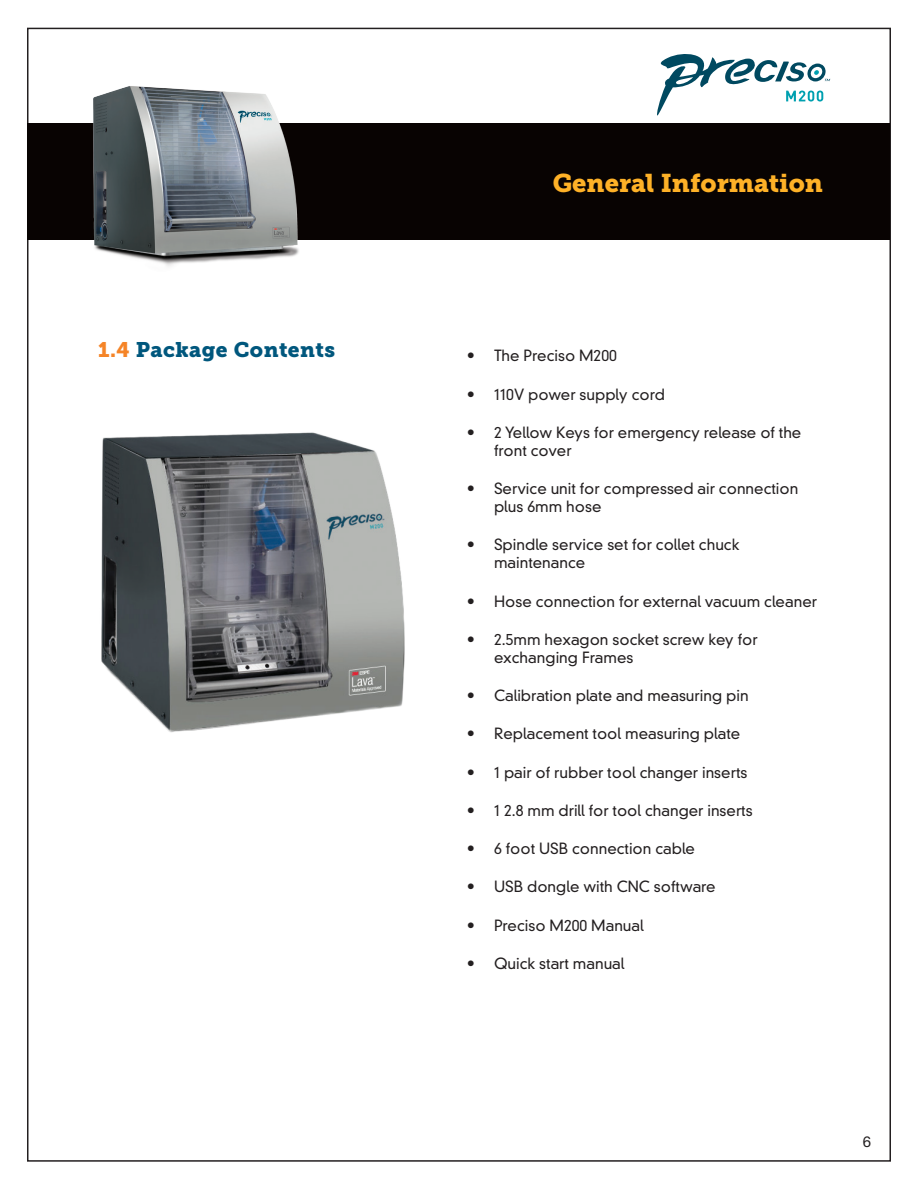
<style>
.page{position:relative;width:918px;height:1188px;background:#fff}
.page>*{position:absolute;margin:0;border:0;box-sizing:border-box;transform-origin:0 0}
.t1{font:25.5px "Museo Slab 900";color:#feb127}
.t2{font:21px "Museo Slab 900";letter-spacing:.02em;color:#00577d}
.t3{font:300 15px/18px "DIN Neuzeit Grotesk Std";color:#231f20}
.t4{font:15px "Helvetica Neue LT Pro";color:#231f20}
.s1{color:#f58427}
</style>
<div class="page">
<div style="left:27px;top:123px;width:862px;height:117px;background:#080302"></div>
<img style="left:93px;top:86px;width:206px;height:181px">
<svg style="left:657px;top:54px;width:173px;height:62px"></svg>
<img style="left:101px;top:432px;width:304px;height:301px">
<p class="t2" style="left:98px;top:337px;width:238px"><span class="s1">1.4</span> Package Contents</p>
<p class="t1" style="left:553px;top:168px;width:272px">General Information</p>
<p class="t3" style="left:467px;top:347px;width:151px">• The Preciso M200</p>
<p class="t3" style="left:467px;top:385px;width:200px">• 110V power supply cord</p>
<p class="t3" style="left:494px;top:423px;width:309px;text-indent:-27px">• 2 Yellow Keys for emergency release of the front cover</p>
<p class="t3" style="left:494px;top:480px;width:306px;text-indent:-27px">• Service unit for compressed air connection plus 6mm hose</p>
<p class="t3" style="left:494px;top:536px;width:247px;text-indent:-27px">• Spindle service set for collet chuck maintenance</p>
<p class="t3" style="left:467px;top:592px;width:352px">• Hose connection for external vacuum cleaner</p>
<p class="t3" style="left:494px;top:630px;width:265px;text-indent:-27px">• 2.5mm hexagon socket screw key for exchanging Frames</p>
<p class="t3" style="left:467px;top:687px;width:283px">• Calibration plate and measuring pin</p>
<p class="t3" style="left:467px;top:725px;width:275px">• Replacement tool measuring plate</p>
<p class="t3" style="left:467px;top:763px;width:282px">• 1 pair of rubber tool changer inserts</p>
<p class="t3" style="left:467px;top:801px;width:287px">• 1 2.8 mm drill for tool changer inserts</p>
<p class="t3" style="left:467px;top:840px;width:230px">• 6 foot USB connection cable</p>
<p class="t3" style="left:467px;top:878px;width:250px">• USB dongle with CNC software</p>
<p class="t3" style="left:467px;top:916px;width:178px">• Preciso M200 Manual</p>
<p class="t3" style="left:467px;top:954px;width:159px">• Quick start manual</p>
<p class="t4" style="left:863px;top:1132px;width:10px">6</p>
</div>
